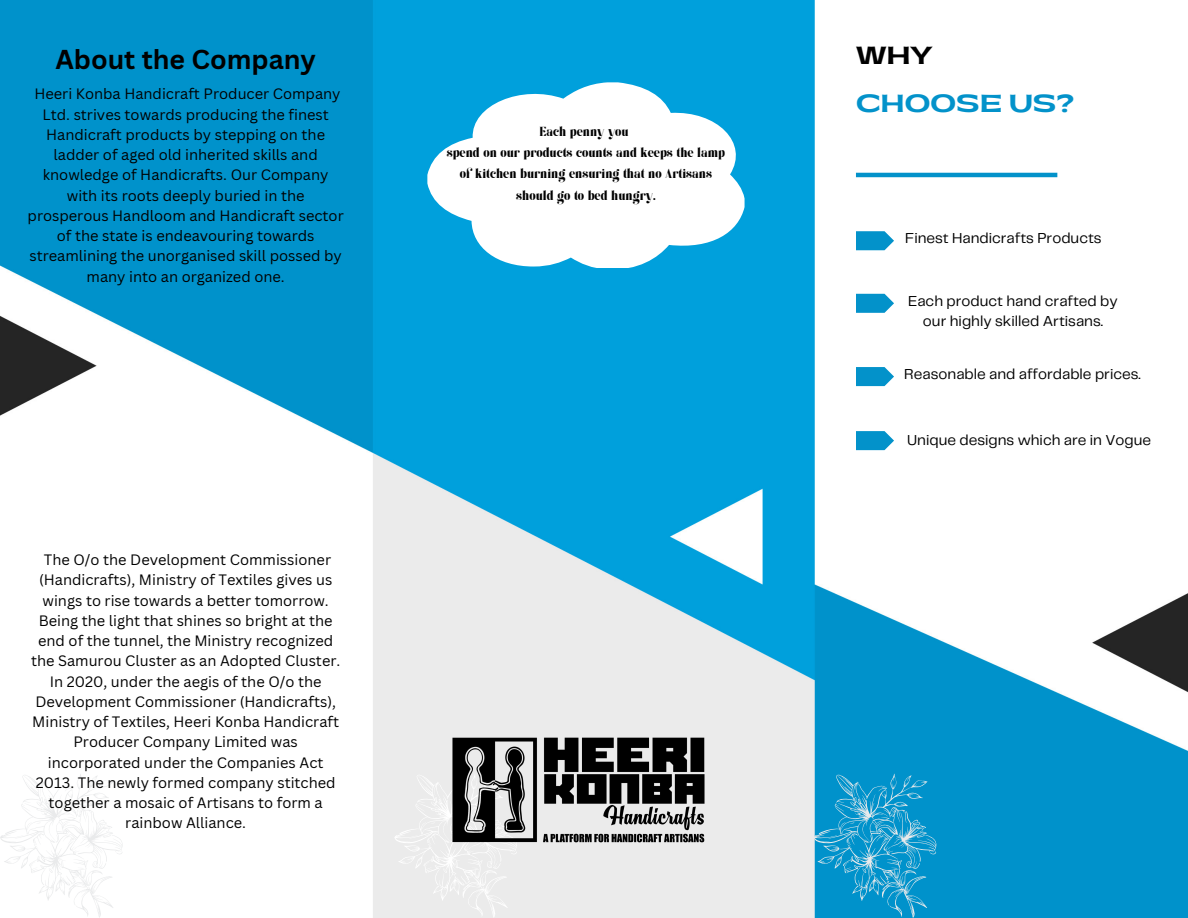
<style>
.page{position:relative;width:1188px;height:918px;background:#fff}
.page>*{position:absolute;margin:0;border:0;box-sizing:border-box;transform-origin:0 0}
.t1{font:700 26.55px "Canva Sans";color:#000}
.t2{font:800 23.25px "Gatwick";color:#0392ca}
.t3{font:800 23.25px "Gatwick";color:#000}
.t4{font:700 15.75px/21.3px "Kage";color:#000;text-align:center}
.t5{font:15px/20.2px "Telegraf";color:#000;text-align:center}
.t6{font:14.7px/20.2px "Canva Sans";color:#000;text-align:center}
</style>
<div class="page">
<img style="left:0;top:0;width:1188px;height:918px">
<hr style="left:856px;top:173px;width:201px;height:4px;background:#0392ca">
<svg style="left:856px;top:231px;width:38px;height:19px"></svg>
<svg style="left:856px;top:294px;width:38px;height:19px"></svg>
<svg style="left:856px;top:367px;width:38px;height:19px"></svg>
<svg style="left:856px;top:431px;width:38px;height:19px"></svg>
<svg style="left:427px;top:82px;width:319px;height:185px"></svg>
<svg style="left:0;top:774px;width:123px;height:144px"></svg>
<svg style="left:394px;top:774px;width:123px;height:144px"></svg>
<svg style="left:814px;top:774px;width:122px;height:144px;background:#1e9dcf"></svg>
<img style="left:448px;top:725px;width:260px;height:130px">
<h1 class="t1" style="left:55px;top:41px;width:262px">About the Company</h1>
<p class="t6" style="left:28px;top:83px;width:318px">Heeri Konba Handicraft Producer Company Ltd. strives towards producing the finest Handicraft products by stepping on the ladder of aged old inherited skills and knowledge of Handicrafts. Our Company with its roots deeply buried in the prosperous Handloom and Handicraft sector of the state is endeavouring towards streamlining the unorganised skill possed by many into an organized one.</p>
<p class="t4" style="left:447px;top:120px;width:280px">Each penny you<br>spend on our products counts and keeps the lamp of kitchen burning ensuring that no Artisans should go to bed hungry.</p>
<p class="t6" style="left:31px;top:549px;width:311px">The O/o the Development Commissioner (Handicrafts), Ministry of Textiles gives us wings to rise towards a better tomorrow.<br>Being the light that shines so bright at the end of the tunnel, the Ministry recognized the Samurou Cluster as an Adopted Cluster.<br>In 2020, under the aegis of the O/o the Development Commissioner (Handicrafts), Ministry of Textiles, Heeri Konba Handicraft Producer Company Limited was incorporated under the Companies Act 2013. The newly formed company stitched together a mosaic of Artisans to form a rainbow Alliance.</p>
<h2 class="t3" style="left:856px;top:44px;width:77px">WHY</h2>
<h2 class="t2" style="left:856px;top:92px;width:220px">CHOOSE US?</h2>
<p class="t5" style="left:905px;top:229px;width:198px">Finest Handicrafts Products</p>
<p class="t5" style="left:908px;top:291px;width:211px">Each product hand crafted by our highly skilled Artisans.</p>
<p class="t5" style="left:904px;top:365px;width:238px">Reasonable and affordable prices.</p>
<p class="t5" style="left:907px;top:431px;width:246px">Unique designs which are in Vogue</p>
</div>
